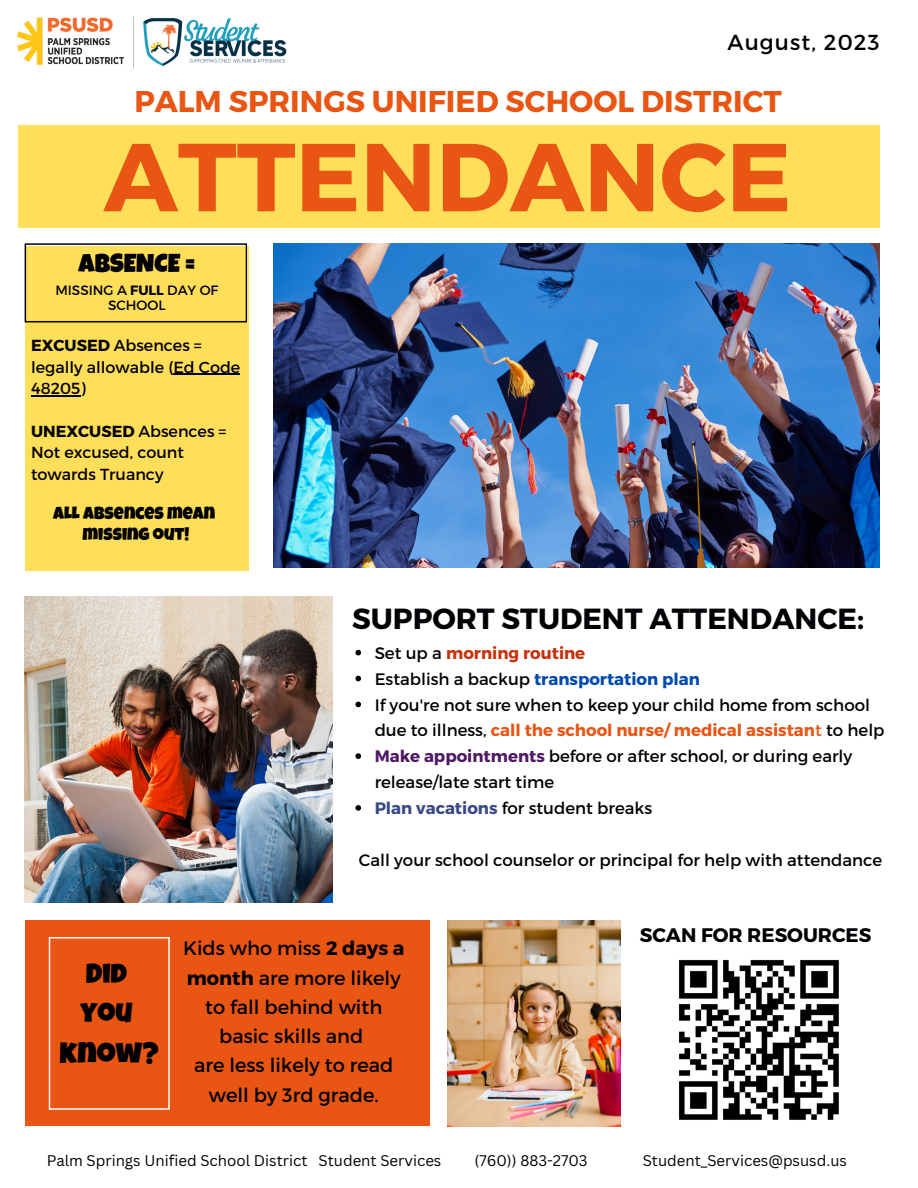
<style>
.page{position:relative;width:918px;height:1188px;background:#fff}
.page>*{position:absolute;margin:0;border:0;box-sizing:border-box;transform-origin:0 0}
.t1{font:700 96.3px "Montserrat";color:#e95513}
.t2{font:700 30px "Montserrat";color:#e95513}
.t3{font:29.7px "Luckiest Guy";color:#000}
.t4{font:700 29.1px "Montserrat";color:#010004}
.t5{font:28.2px "Luckiest Guy";color:#000}
.t6{font:25.8px "Luckiest Guy";color:#010004}
.t7{font:21.75px "Montserrat";letter-spacing:.05em;color:#010004}
.t8{font:700 19.65px "Montserrat";color:#010004}
.t9{font:19.35px/29.2px "Montserrat";color:#000;text-align:center}
.t10{font:17.55px "Luckiest Guy";color:#010004}
.t11{font:16.65px/25.8px "Montserrat";color:#010004}
.t12{font:700 16.65px "Montserrat";color:#004aad}
.t13{font:700 16.65px "Montserrat";color:#c7310b}
.t14{font:16.05px/21.3px "Montserrat";color:#010004}
.t15{font:15px "Canva Sans";color:#000}
.t16{font:13.5px/15.8px "Montserrat";color:#010004;text-align:center}
.s1{font-weight:700}
.s2{font-weight:400;color:#010004}
.s3{font-weight:700;color:#e95513}
.s4{color:#e95513}
.s5{font-weight:700;color:#4f1964}
.s6{font-weight:700;color:#384985}
</style>
<div class="page">
<img style="left:273px;top:243px;width:607px;height:324px">
<img style="left:25px;top:596px;width:308px;height:306px">
<img style="left:448px;top:920px;width:173px;height:206px">
<div style="left:25px;top:246px;width:224px;height:324px;background:#ffde59"></div>
<div style="left:25px;top:921px;width:405px;height:205px;background:#e95513"></div>
<svg style="left:25px;top:243px;width:222px;height:79px"></svg>
<svg style="left:49px;top:937px;width:121px;height:173px"></svg>
<div style="left:18px;top:126px;width:861px;height:102px;background:#ffde59"></div>
<img style="left:18px;top:16px;width:269px;height:52px">
<img style="left:678px;top:959px;width:161px;height:161px">
<hr style="left:173px;top:374px;width:67px;height:1px;background:#010004">
<hr style="left:31px;top:395px;width:49px;height:1px;background:#010004">
<svg style="left:355px;top:650px;width:6px;height:5px"></svg>
<svg style="left:355px;top:676px;width:6px;height:5px"></svg>
<svg style="left:355px;top:702px;width:6px;height:5px"></svg>
<svg style="left:355px;top:753px;width:6px;height:6px"></svg>
<svg style="left:355px;top:805px;width:6px;height:6px"></svg>
<p class="t7" style="left:728px;top:28px;width:153px">August, 2023</p>
<p class="t2" style="left:134px;top:82px;width:649px">PALM SPRINGS UNIFIED SCHOOL DISTRICT</p>
<p class="t1" style="left:104px;top:114px;width:689px">ATTENDANCE</p>
<p class="t6" style="left:79px;top:254px;width:118px">ABSENCE =</p>
<p class="t16" style="left:55px;top:281px;width:165px">MISSING A <span class="s1">FULL</span> DAY OF<br>SCHOOL</p>
<p class="t14" style="left:31px;top:334px;width:211px"><span class="s1">EXCUSED</span> Absences = legally allowable (Ed Code<br>48205)</p>
<p class="t14" style="left:31px;top:420px;width:197px"><span class="s1">UNEXCUSED</span> Absences =<br>Not excused, count towards Truancy</p>
<p class="t10" style="left:53px;top:507px;width:164px">ALL ABSENCES MEAN</p>
<p class="t10" style="left:83px;top:528px;width:108px">MISSING OUT!</p>
<p class="t4" style="left:352px;top:599px;width:513px">SUPPORT STUDENT ATTENDANCE:</p>
<p class="t13" style="left:375px;top:642px;width:212px"><span class="s2">Set up a</span> morning routine</p>
<p class="t12" style="left:375px;top:668px;width:327px"><span class="s2">Establish a backup</span> transportation plan</p>
<p class="t11" style="left:375px;top:691px;width:511px">If you're not sure when to keep your child home from school due to illness, <span class="s3">call the school nurse/ medical assistan</span><span class="s4">t</span> to help</p>
<p class="t11" style="left:375px;top:743px;width:479px"><span class="s5">Make appointments</span> before or after school, or during early release/late start time</p>
<p class="t11" style="left:375px;top:794px;width:279px"><span class="s6">Plan vacations</span> for student breaks</p>
<p class="t11" style="left:359px;top:846px;width:525px">Call your school counselor or principal for help with attendance</p>
<p class="t5" style="left:86px;top:963px;width:43px">DID</p>
<p class="t5" style="left:80px;top:1003px;width:54px">YOU</p>
<p class="t3" style="left:59px;top:1042px;width:101px">KNOW?</p>
<p class="t9" style="left:183px;top:933px;width:223px">Kids who miss <span class="s1">2 days a month</span> are more likely to fall behind with basic skills and</p>
<p class="t9" style="left:194px;top:1050px;width:201px">are less likely to read well by 3rd grade.</p>
<p class="t8" style="left:640px;top:923px;width:233px">SCAN FOR RESOURCES</p>
<p class="t15" style="left:47px;top:1150px;width:396px">Palm Springs Unified School District Student Services</p>
<p class="t15" style="left:474px;top:1150px;width:115px">(760)) 883-2703</p>
<p class="t15" style="left:643px;top:1150px;width:206px">Student_Services@psusd.us</p>
</div>
